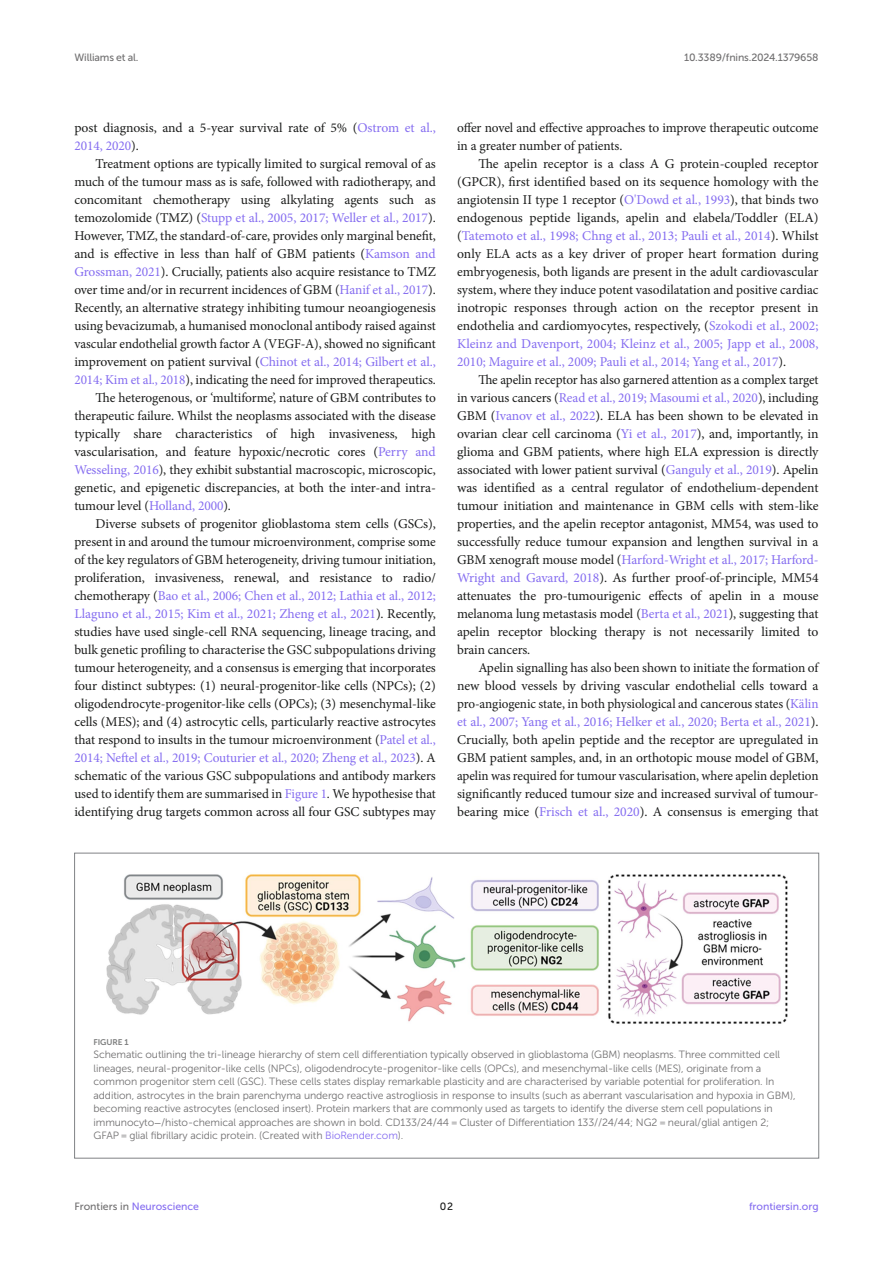
<style>
.page{position:relative;width:893px;height:1263px;background:#fff}
.page>*{position:absolute;margin:0;border:0;box-sizing:border-box;transform-origin:0 0}
.TEXT{font:13.5px/18px "Minion Pro";letter-spacing:-.005em;color:#1b1c1b;text-align:justify}
.TEXT_FLUSH{font:13.5px/18px "Minion Pro";letter-spacing:-.005em;color:#1b1c1b}
.FIG_LEG{font:10.5px/13.5px "Museo Sans 300";letter-spacing:-.01em;color:#706f70}
.t1{font:10.5px "Museo Sans 500";letter-spacing:-.015em;color:#706f70}
.t2{font:10.5px "Museo Sans 500";color:#856df0}
.t3{font:10.5px "Museo Sans 500";color:#1b1c1b}
.FIG_HD{font:8.25px "Museo Sans 700";letter-spacing:-.01em;color:#7e7f7f}
.s1{color:#856df0}
.s2{font-family:"STIX General"}
.s3{color:#706f70}
</style>
<div class="page">
<img style="left:106px;top:874px;width:682px;height:150px">
<p class="t1" style="left:74px;top:51px;width:66px">Williams et al.</p>
<p class="t1" style="left:684px;top:51px;width:136px">10.3389/fnins.2024.1379658</p>
<p class="TEXT_FLUSH" style="left:74px;top:119px;width:363px">post diagnosis, and a 5-year survival rate of 5% (<span class="s1">Ostrom et al.,<br>2014, 2020</span>).</p>
<p class="TEXT" style="left:74px;top:155px;width:363px;text-indent:21px">Treatment options are typically limited to surgical removal of as much of the tumour mass as is safe, followed with radiotherapy, and concomitant chemotherapy using alkylating agents such as temozolomide (TMZ) (<span class="s1">Stupp et al., 2005, 2017; Weller et al., 2017</span>).<br>However, TMZ, the standard-of-care, provides only marginal benefit, and is effective in less than half of GBM patients (<span class="s1">Kamson and Grossman, 2021</span>). Crucially, patients also acquire resistance to TMZ over time and/or in recurrent incidences of GBM (<span class="s1">Hanif et al., 2017</span>).<br>Recently, an alternative strategy inhibiting tumour neoangiogenesis using bevacizumab, a humanised monoclonal antibody raised against vascular endothelial growth factor A (VEGF-A), showed no significant improvement on patient survival (<span class="s1">Chinot et al., 2014; Gilbert et al., 2014; Kim et al., 2018</span>), indicating the need for improved therapeutics.</p>
<p class="TEXT" style="left:74px;top:389px;width:363px;text-indent:21px">The heterogenous, or ‘multiforme’, nature of GBM contributes to therapeutic failure. Whilst the neoplasms associated with the disease typically share characteristics of high invasiveness, high vascularisation, and feature hypoxic/necrotic cores (<span class="s1">Perry and Wesseling, 2016</span>), they exhibit substantial macroscopic, microscopic, genetic, and epigenetic discrepancies, at both the inter-and intra&shy;tumour level (<span class="s1">Holland, 2000</span>).</p>
<p class="TEXT" style="left:74px;top:515px;width:363px;text-indent:21px">Diverse subsets of progenitor glioblastoma stem cells (GSCs), present in and around the tumour microenvironment, comprise some of the key regulators of GBM heterogeneity, driving tumour initiation, proliferation, invasiveness, renewal, and resistance to radio/ chemotherapy (<span class="s1">Bao et al., 2006; Chen et al., 2012; Lathia et al., 2012; Llaguno et al., 2015; Kim et al., 2021; Zheng et al., 2021</span>). Recently, studies have used single-cell RNA sequencing, lineage tracing, and bulk genetic profiling to characterise the GSC subpopulations driving tumour heterogeneity, and a consensus is emerging that incorporates four distinct subtypes: (1) neural-progenitor-like cells (NPCs); (2) oligodendrocyte-progenitor-like cells (OPCs); (3) mesenchymal-like cells (MES); and (4) astrocytic cells, particularly reactive astrocytes that respond to insults in the tumour microenvironment (<span class="s1">Patel et al., 2014; Neftel et al., 2019; Couturier et al., 2020; Zheng et al., 2023</span>). A schematic of the various GSC subpopulations and antibody markers used to identify them are summarised in <span class="s1">Figure 1</span>. We hypothesise that identifying drug targets common across all four GSC subtypes may</p>
<p class="TEXT" style="left:457px;top:119px;width:363px">offer novel and effective approaches to improve therapeutic outcome in a greater number of patients.</p>
<p class="TEXT" style="left:457px;top:155px;width:363px;text-indent:21px">The apelin receptor is a class A G protein-coupled receptor (GPCR), first identified based on its sequence homology with the angiotensin II type 1 receptor (<span class="s1">O'Dowd et al., 1993</span>), that binds two endogenous peptide ligands, apelin and elabela/Toddler (ELA) (<span class="s1">Tatemoto et al., 1998; Chng et al., 2013; Pauli et al., 2014</span>). Whilst only ELA acts as a key driver of proper heart formation during embryogenesis, both ligands are present in the adult cardiovascular system, where they induce potent vasodilatation and positive cardiac inotropic responses through action on the receptor present in endothelia and cardiomyocytes, respectively, (<span class="s1">Szokodi et al., 2002; Kleinz and Davenport, 2004; Kleinz et al., 2005; Japp et al., 2008, 2010; Maguire et al., 2009; Pauli et al., 2014; Yang et al., 2017</span>).</p>
<p class="TEXT" style="left:457px;top:371px;width:363px;text-indent:21px">The apelin receptor has also garnered attention as a complex target in various cancers (<span class="s1">Read et al., 2019; Masoumi et al., 2020</span>), including GBM (<span class="s1">Ivanov et al., 2022</span>). ELA has been shown to be elevated in ovarian clear cell carcinoma (<span class="s1">Yi et al., 2017</span>), and, importantly, in glioma and GBM patients, where high ELA expression is directly associated with lower patient survival (<span class="s1">Ganguly et al., 2019</span>). Apelin was identified as a central regulator of endothelium-dependent tumour initiation and maintenance in GBM cells with stem-like properties, and the apelin receptor antagonist, MM54, was used to successfully reduce tumour expansion and lengthen survival in a GBM xenograft mouse model (<span class="s1">Harford-Wright et al., 2017; Harford-Wright and Gavard, 2018</span>). As further proof-of-principle, MM54 attenuates the pro-tumourigenic effects of apelin in a mouse melanoma lung metastasis model (<span class="s1">Berta et al., 2021</span>), suggesting that apelin receptor blocking therapy is not necessarily limited to brain cancers.</p>
<p class="TEXT" style="left:457px;top:659px;width:363px;text-indent:21px">Apelin signalling has also been shown to initiate the formation of new blood vessels by driving vascular endothelial cells toward a pro-angiogenic state, in both physiological and cancerous states (<span class="s1">Kälin et al., 2007; Yang et al., 2016; Helker et al., 2020; Berta et al., 2021</span>).<br>Crucially, both apelin peptide and the receptor are upregulated in GBM patient samples, and, in an orthotopic mouse model of GBM, apelin was required for tumour vascularisation, where apelin depletion significantly reduced tumour size and increased survival of tumour&shy;bearing mice (<span class="s1">Frisch et al., 2020</span>). A consensus is emerging that</p>
<p class="FIG_HD" style="left:94px;top:1037px;width:37px">FIGURE 1</p>
<p class="FIG_LEG" style="left:94px;top:1048px;width:703px">Schematic outlining the tri-lineage hierarchy of stem cell differentiation typically observed in glioblastoma (GBM) neoplasms. Three committed cell lineages, neural-progenitor-like cells (NPCs), oligodendrocyte-progenitor-like cells (OPCs), and mesenchymal-like cells (MES), originate from a common progenitor stem cell (GSC). These cells states display remarkable plasticity and are characterised by variable potential for proliferation. In addition, astrocytes in the brain parenchyma undergo reactive astrogliosis in response to insults (such as aberrant vascularisation and hypoxia in GBM), becoming reactive astrocytes (enclosed insert). Protein markers that are commonly used as targets to identify the diverse stem cell populations in immunocyto<span class="s2">−</span>/histo-chemical approaches are shown in bold. CD133/24/44 = Cluster of Differentiation 133//24/44; NG2 = neural/glial antigen 2; GFAP = glial fibrillary acidic protein. (Created with <span class="s1">BioRender.com</span>).</p>
<p class="t2" style="left:74px;top:1200px;width:126px"><span class="s3">Frontiers in</span> Neuroscience</p>
<p class="t3" style="left:440px;top:1200px;width:15px">02</p>
<p class="t2" style="left:749px;top:1200px;width:71px">frontiersin.org</p>
</div>
